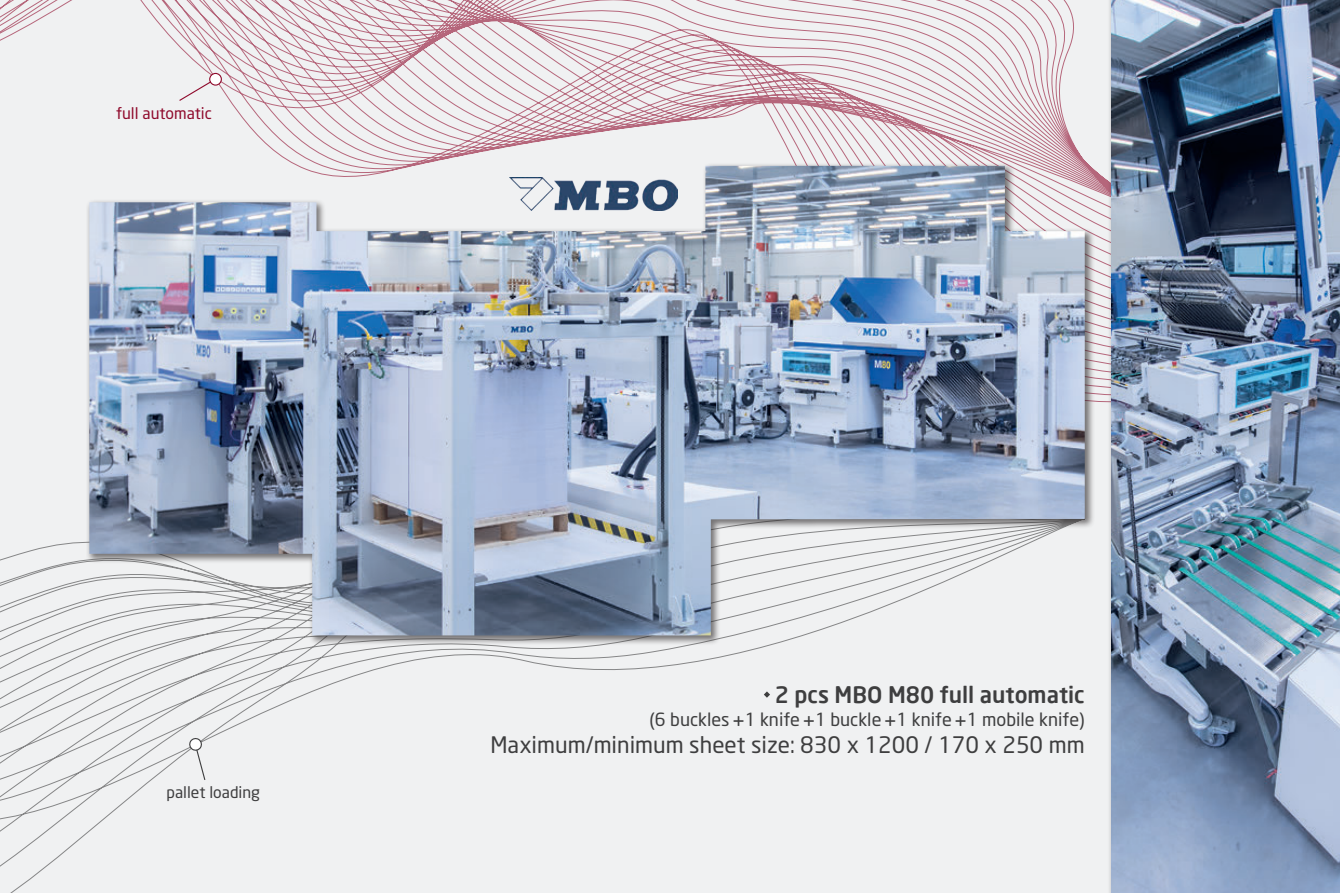
<style>
.page{position:relative;width:1340px;height:893px;background:#fff}
.page>*{position:absolute;margin:0;border:0;box-sizing:border-box;transform-origin:0 0}
.t1{font:22.5px "Neo Sans HU Regular";color:#3e3e3f}
.t2{font:500 22.5px "Neo Sans HU";color:#3e3e3f}
.t3{font:18px "Neo Sans HU Regular";color:#3e3e3f}
.t4{font:15.75px "Neo Sans HU Regular";color:#8f0a2c}
.t5{font:15.75px "Neo Sans HU Regular";color:#3e3e3f}
</style>
<div class="page">
<svg style="left:0;top:0;width:1107px;height:422px"></svg>
<div style="left:0;top:372px;width:1085px;height:521px;background:#f0f1f2"></div>
<div style="left:210px;top:73px;width:11px;height:12px;background:#fff;border-radius:50%"></div>
<div style="left:209px;top:73px;width:13px;height:13px;border:1px solid #8f0a2c;border-radius:50%"></div>
<svg style="left:178px;top:80px;width:34px;height:22px"></svg>
<svg style="left:187px;top:736px;width:19px;height:45px"></svg>
<img style="left:1111px;top:0;width:228px;height:893px">
<div style="left:86px;top:162px;width:1008px;height:484px;background:#231f20;opacity:.6"></div>
<img style="left:89px;top:166px;width:995px;height:469px">
<svg style="left:763px;top:691px;width:7px;height:7px"></svg>
<p class="t4" style="left:116px;top:105px;width:97px">full automatic</p>
<p class="t5" style="left:166px;top:785px;width:95px">pallet loading</p>
<p class="t2" style="left:774px;top:684px;width:311px">2 pcs MBO M80 full automatic</p>
<p class="t3" style="left:649px;top:710px;width:437px">(6 buckles +1 knife +1 buckle +1 knife +1 mobile knife)</p>
<p class="t1" style="left:490px;top:733px;width:595px">Maximum/minimum sheet size: 830 x 1200 / 170 x 250 mm</p>
</div>
